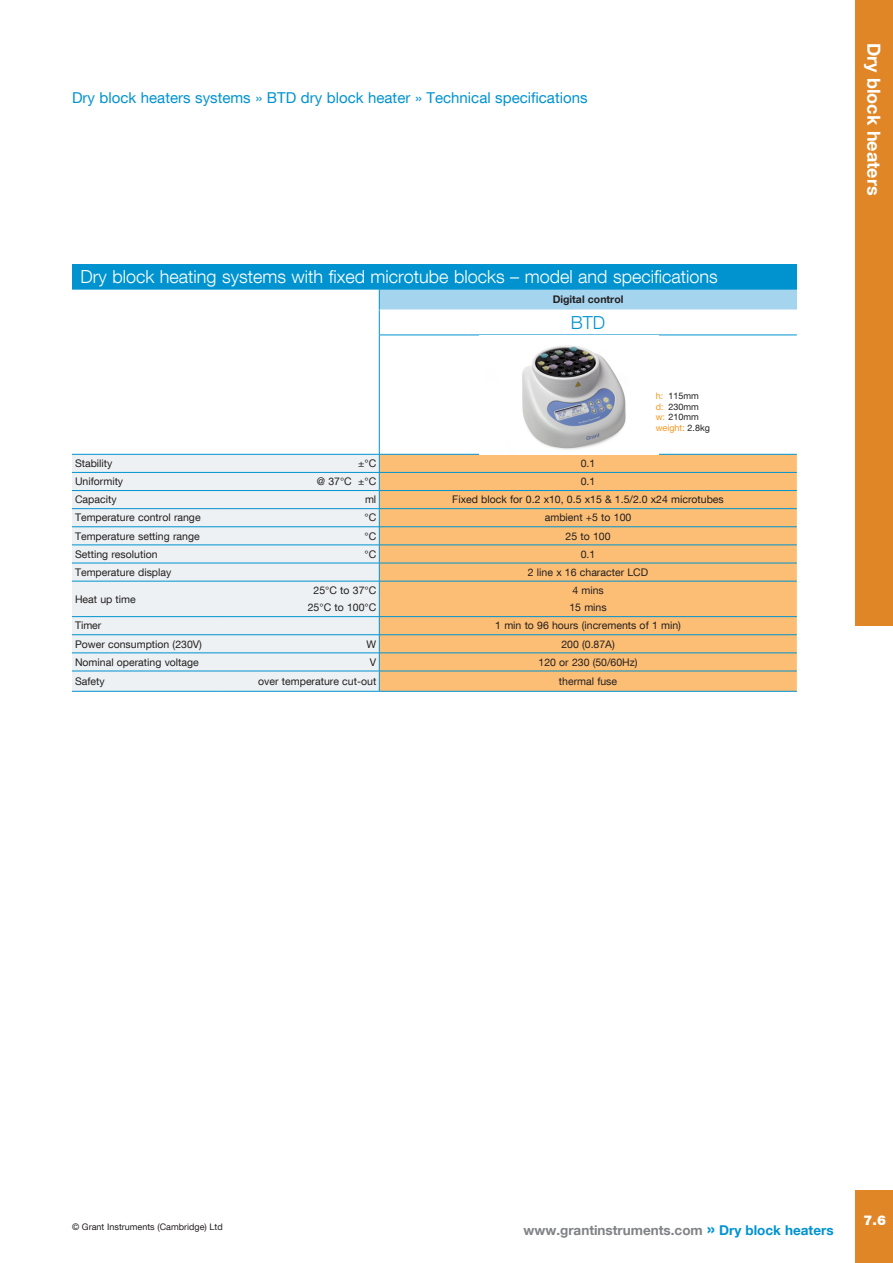
<style>
.page{position:relative;width:893px;height:1263px;background:#fff}
.page>*{position:absolute;margin:0;border:0;box-sizing:border-box;transform-origin:0 0}
.table_big_hd{font:300 18px "Helvetica Neue LT Com";color:#fff}
.t1{font:700 18px "Helvetica Neue LT Com";color:#fff}
.table_big_hd_blue{font:300 18px "Helvetica Neue LT Com";color:#0093d0}
.application{font:15px "Helvetica Neue LT Com";color:#0093d0}
.heading_2{font:700 13.5px "Helvetica Neue LT Com";color:#808285}
.heading_2-2{font:900 13.5px "Helvetica Neue LT Std";color:#fff}
.t2{font:10.5px "Helvetica Neue LT Com";color:#231f20}
.table_big_hd_blue-2{font:700 10.5px "Helvetica Neue LT Com";color:#231f20}
.t3{font:9px "Helvetica Neue LT Com";color:#231f20}
.t4{font:9px "Helvetica Neue LT Com";color:#f7971d}
.s1{color:#f7971d}
.s2{color:#231f20}
.s3{font-size:18px;color:#0093d0}
.s4{color:#0093d0}
</style>
<div class="page">
<div style="left:855px;top:0;width:38px;height:625px;background:#e18626"></div>
<div style="left:855px;top:1191px;width:38px;height:72px;background:#e18626"></div>
<div style="left:72px;top:264px;width:725px;height:25px;background:#0093d0"></div>
<div style="left:379px;top:289px;width:418px;height:21px;background:#a5d4ee"></div>
<div style="left:72px;top:455px;width:307px;height:236px;background:#edf1f3"></div>
<div style="left:380px;top:455px;width:417px;height:236px;background:#fcbe75"></div>
<hr style="left:72px;top:289px;width:144px;height:1px;background:#0093d0">
<hr style="left:216px;top:289px;width:163px;height:1px;background:#0093d0">
<hr style="left:379px;top:289px;width:418px;height:1px;background:#0093d0">
<svg style="left:379px;top:289px;width:1px;height:46px"></svg>
<hr style="left:379px;top:335px;width:418px;height:1px;background:#0093d0">
<hr style="left:379px;top:335px;width:1px;height:119px;background:#0093d0">
<hr style="left:72px;top:454px;width:144px;height:1px;background:#0093d0">
<hr style="left:216px;top:454px;width:163px;height:1px;background:#0093d0">
<hr style="left:379px;top:454px;width:418px;height:1px;background:#0093d0">
<hr style="left:72px;top:472px;width:144px;height:1px;background:#0093d0">
<hr style="left:216px;top:472px;width:163px;height:1px;background:#0093d0">
<hr style="left:379px;top:472px;width:418px;height:1px;background:#0093d0">
<hr style="left:72px;top:490px;width:144px;height:1px;background:#0093d0">
<hr style="left:216px;top:490px;width:163px;height:1px;background:#0093d0">
<hr style="left:379px;top:490px;width:418px;height:1px;background:#0093d0">
<hr style="left:72px;top:508px;width:144px;height:1px;background:#0093d0">
<hr style="left:216px;top:508px;width:163px;height:1px;background:#0093d0">
<hr style="left:379px;top:508px;width:418px;height:1px;background:#0093d0">
<hr style="left:72px;top:526px;width:144px;height:1px;background:#0093d0">
<hr style="left:216px;top:526px;width:163px;height:1px;background:#0093d0">
<hr style="left:379px;top:526px;width:418px;height:1px;background:#0093d0">
<hr style="left:72px;top:545px;width:144px;height:1px;background:#0093d0">
<hr style="left:216px;top:545px;width:163px;height:1px;background:#0093d0">
<hr style="left:379px;top:545px;width:418px;height:1px;background:#0093d0">
<hr style="left:72px;top:563px;width:144px;height:1px;background:#0093d0">
<hr style="left:216px;top:563px;width:163px;height:1px;background:#0093d0">
<hr style="left:379px;top:563px;width:418px;height:1px;background:#0093d0">
<hr style="left:72px;top:581px;width:144px;height:1px;background:#0093d0">
<hr style="left:216px;top:581px;width:163px;height:1px;background:#0093d0">
<hr style="left:379px;top:581px;width:418px;height:1px;background:#0093d0">
<hr style="left:72px;top:616px;width:144px;height:1px;background:#0093d0">
<hr style="left:216px;top:616px;width:163px;height:1px;background:#0093d0">
<hr style="left:379px;top:616px;width:418px;height:1px;background:#0093d0">
<hr style="left:72px;top:634px;width:144px;height:1px;background:#0093d0">
<hr style="left:216px;top:634px;width:163px;height:1px;background:#0093d0">
<hr style="left:379px;top:634px;width:418px;height:1px;background:#0093d0">
<hr style="left:72px;top:653px;width:144px;height:1px;background:#0093d0">
<hr style="left:216px;top:653px;width:163px;height:1px;background:#0093d0">
<hr style="left:379px;top:653px;width:418px;height:1px;background:#0093d0">
<hr style="left:72px;top:671px;width:144px;height:1px;background:#0093d0">
<hr style="left:216px;top:671px;width:163px;height:1px;background:#0093d0">
<hr style="left:379px;top:671px;width:418px;height:1px;background:#0093d0">
<svg style="left:379px;top:454px;width:1px;height:237px"></svg>
<hr style="left:72px;top:691px;width:144px;height:1px;background:#0093d0">
<hr style="left:216px;top:691px;width:163px;height:1px;background:#0093d0">
<hr style="left:379px;top:691px;width:418px;height:1px;background:#0093d0">
<img style="left:479px;top:335px;width:180px;height:115px">
<p class="application" style="left:72px;top:88px;width:517px">Dry block heaters systems » BTD dry block heater » Technical specifications</p>
<p class="table_big_hd" style="left:81px;top:266px;width:639px">Dry block heating systems with fixed microtube blocks – model and specifications</p>
<p class="table_big_hd_blue-2" style="left:553px;top:293px;width:72px">Digital control</p>
<p class="table_big_hd_blue" style="left:571px;top:311px;width:36px">BTD</p>
<p class="t3" style="left:656px;top:390px;width:45px"><span class="s1">h:</span> 115mm</p>
<p class="t3" style="left:656px;top:401px;width:45px"><span class="s1">d:</span> 230mm</p>
<p class="t3" style="left:656px;top:411px;width:45px"><span class="s1">w:</span> 210mm</p>
<p class="t4" style="left:656px;top:422px;width:56px">weight: <span class="s2">2.8kg</span></p>
<p class="t2" style="left:75px;top:457px;width:39px">Stability</p>
<p class="t2" style="left:358px;top:457px;width:20px">±°C</p>
<p class="t2" style="left:581px;top:457px;width:16px">0.1</p>
<p class="t2" style="left:75px;top:475px;width:50px">Uniformity</p>
<p class="t2" style="left:317px;top:475px;width:61px">@ 37°C ±°C</p>
<p class="t2" style="left:581px;top:475px;width:16px">0.1</p>
<p class="t2" style="left:75px;top:493px;width:43px">Capacity</p>
<p class="t2" style="left:365px;top:493px;width:13px">ml</p>
<p class="t2" style="left:452px;top:493px;width:273px">Fixed block for 0.2 x10, 0.5 x15 &amp; 1.5/2.0 x24 microtubes</p>
<p class="t2" style="left:75px;top:511px;width:127px">Temperature control range</p>
<p class="t2" style="left:364px;top:511px;width:13px">°C</p>
<p class="t2" style="left:545px;top:511px;width:88px">ambient +5 to 100</p>
<p class="t2" style="left:75px;top:529px;width:126px">Temperature setting range</p>
<p class="t2" style="left:364px;top:529px;width:13px">°C</p>
<p class="t2" style="left:566px;top:529px;width:46px">25 to 100</p>
<p class="t2" style="left:75px;top:547px;width:84px">Setting resolution</p>
<p class="t2" style="left:364px;top:547px;width:13px">°C</p>
<p class="t2" style="left:581px;top:547px;width:16px">0.1</p>
<p class="t2" style="left:75px;top:566px;width:98px">Temperature display</p>
<p class="t2" style="left:528px;top:566px;width:122px">2 line x 16 character LCD</p>
<p class="t2" style="left:75px;top:592px;width:62px">Heat up time</p>
<p class="t2" style="left:314px;top:583px;width:64px">25°C to 37°C</p>
<p class="t2" style="left:572px;top:583px;width:33px">4 mins</p>
<p class="t2" style="left:308px;top:601px;width:70px">25°C to 100°C</p>
<p class="t2" style="left:569px;top:601px;width:39px">15 mins</p>
<p class="t2" style="left:75px;top:619px;width:28px">Timer</p>
<p class="t2" style="left:495px;top:619px;width:187px">1 min to 96 hours (increments of 1 min)</p>
<p class="t2" style="left:75px;top:637px;width:128px">Power consumption (230V)</p>
<p class="t2" style="left:367px;top:637px;width:11px">W</p>
<p class="t2" style="left:561px;top:637px;width:55px">200 (0.87A)</p>
<p class="t2" style="left:75px;top:655px;width:125px">Nominal operating voltage</p>
<p class="t2" style="left:370px;top:655px;width:8px">V</p>
<p class="t2" style="left:538px;top:655px;width:101px">120 or 230 (50/60Hz)</p>
<p class="t2" style="left:75px;top:675px;width:31px">Safety</p>
<p class="t2" style="left:258px;top:675px;width:120px">over temperature cut-out</p>
<p class="t2" style="left:559px;top:675px;width:60px">thermal fuse</p>
<p class="t1" style="left:885px;top:43px;width:154px;rotate:90deg">Dry block heaters</p>
<p class="t3" style="left:72px;top:1221px;width:152px">© Grant Instruments (Cambridge) Ltd</p>
<p class="heading_2" style="left:523px;top:1222px;width:312px">www.grantinstruments.com <span class="s3">»</span> <span class="s4">Dry block heaters</span></p>
<p class="heading_2-2" style="left:864px;top:1212px;width:24px">7.6</p>
</div>
